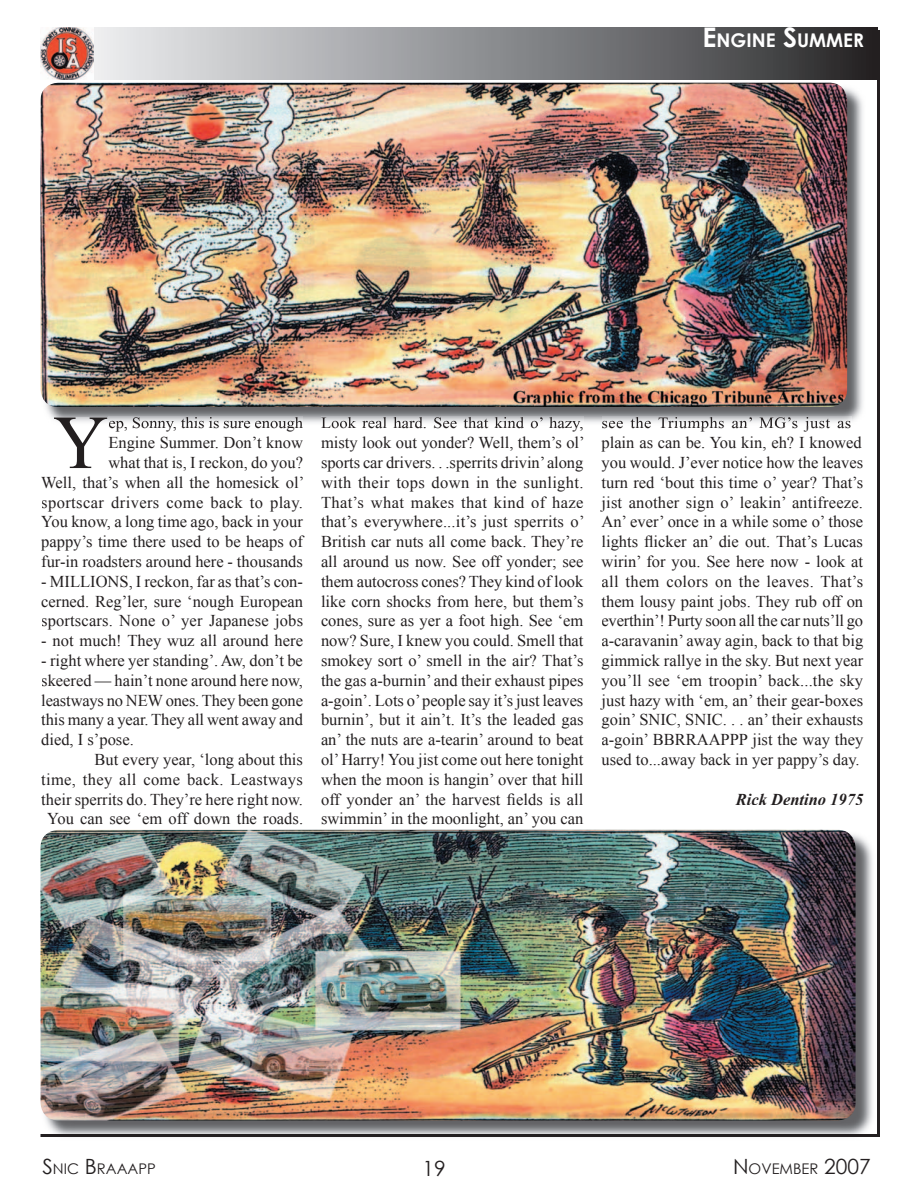
<style>
.page{position:relative;width:918px;height:1188px;background:#fff}
.page>*{position:absolute;margin:0;border:0;box-sizing:border-box;transform-origin:0 0}
.t1{font:76.35px "Times New Roman";color:#231f20}
.t2{font:21px "Century Gothic";color:#231f20}
.t3{font:700 18.9px "Century Gothic";color:#fff}
.t4{font:16.5px/19.8px "Times New Roman";color:#231f20;text-align:justify}
.t5{font:italic 700 16.5px "Times New Roman";color:#231f20}
.t6{font:14.7px "Century Gothic";color:#231f20}
.s1{font-size:27px}
.s2{font-size:21px}
</style>
<div class="page">
<img style="left:93px;top:27px;width:785px;height:52px">
<hr style="left:878px;top:30px;width:2px;height:1107px;background:#231f20">
<img style="left:40px;top:27px;width:53px;height:52px">
<img style="left:46px;top:88px;width:817px;height:335px">
<img style="left:40px;top:83px;width:807px;height:324px">
<img style="left:54px;top:417px;width:53px;height:8px">
<img style="left:109px;top:417px;width:194px;height:8px">
<img style="left:321px;top:417px;width:262px;height:8px">
<img style="left:602px;top:417px;width:249px;height:8px">
<img style="left:46px;top:835px;width:827px;height:299px">
<hr style="left:41px;top:1134px;width:835px;height:3px;background:#231f20">
<img style="left:40px;top:830px;width:816px;height:290px">
<p class="t3" style="left:703px;top:26px;width:163px"><span class="s1">E</span>NGINE <span class="s1">S</span>UMMER</p>
<h1 class="t1" style="left:53px;top:391px;width:57px">Y</h1>
<p class="t4" style="left:41px;top:413px;width:264px;text-align:right">ep, Sonny, this is sure enough<br>Engine Summer. Don’t know<br>what that is, I reckon, do you?<br>Well, that’s when all the homesick ol’ sportscar drivers come back to play.<br>You know, a long time ago, back in your pappy’s time there used to be heaps of fur-in roadsters around here - thousands</p>
<p class="t4" style="left:41px;top:571px;width:263px">- MILLIONS, I reckon, far as that’s con&shy;cerned. Reg’ler, sure ‘nough European sportscars. None o’ yer Japanese jobs</p>
<p class="t4" style="left:41px;top:631px;width:263px">- not much! They wuz all around here</p>
<p class="t4" style="left:41px;top:650px;width:263px">- right where yer standing’. Aw, don’t be skeered — hain’t none around here now, leastways no NEW ones. They been gone this many a year. They all went away and died, I s’pose.</p>
<p class="t4" style="left:41px;top:749px;width:263px;text-align:right">But every year, ‘long about this<br>time, they all come back. Leastways their sperrits do. They’re here right now.<br>You can see ‘em off down the roads.</p>
<p class="t4" style="left:321px;top:413px;width:265px">Look real hard. See that kind o’ hazy, misty look out yonder? Well, them’s ol’ sports car drivers. . .sperrits drivin’ along with their tops down in the sunlight.<br>That’s what makes that kind of haze that’s everywhere...it’s just sperrits o’ British car nuts all come back. They’re all around us now. See off yonder; see them autocross cones? They kind of look like corn shocks from here, but them’s cones, sure as yer a foot high. See ‘em now? Sure, I knew you could. Smell that smokey sort o’ smell in the air? That’s the gas a-burnin’ and their exhaust pipes a-goin’. Lots o’ people say it’s just leaves burnin’, but it ain’t. It’s the leaded gas an’ the nuts are a-tearin’ around to beat ol’ Harry! You jist come out here tonight when the moon is hangin’ over that hill off yonder an’ the harvest fields is all swimmin’ in the moonlight, an’ you can</p>
<p class="t4" style="left:602px;top:413px;width:263px;text-align:left">see the Triumphs an’ MG’s just as plain as can be. You kin, eh? I knowed you would. J’ever notice how the leaves turn red ‘bout this time o’ year? That’s jist another sign o’ leakin’ antifreeze.<br>An’ ever’ once in a while some o’ those lights flicker an’ die out. That’s Lucas wirin’ for you. See here now - look at all them colors on the leaves. That’s them lousy paint jobs. They rub off on everthin’! Purty soon all the car nuts’ll go a-caravanin’ away agin, back to that big gimmick rallye in the sky. But next year you’ll see ‘em troopin’ back...the sky just hazy with ‘em, an’ their gear-boxes goin’ SNIC, SNIC. . . an’ their exhausts a-goin’ BBRRAAPPP jist the way they used to...away back in yer pappy’s day.</p>
<p class="t5" style="left:736px;top:788px;width:129px">Rick Dentino 1975</p>
<p class="t6" style="left:42px;top:1159px;width:115px"><span class="s2">S</span>NIC <span class="s2">B</span>RAAAPP</p>
<p class="t2" style="left:422px;top:1154px;width:25px">19</p>
<p class="t6" style="left:733px;top:1159px;width:139px"><span class="s2">N</span>OVEMBER <span class="s2">2007</span></p>
</div>
